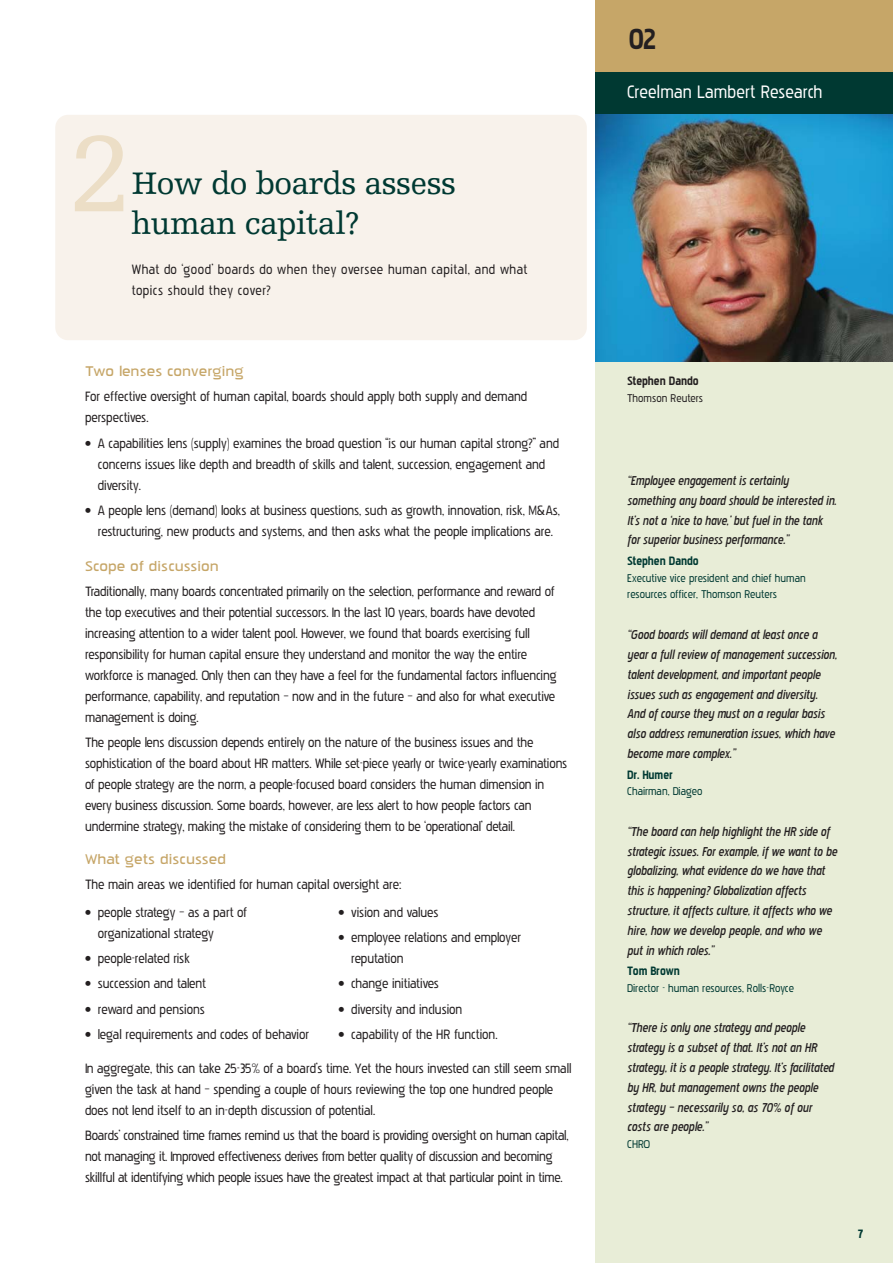
<style>
.page{position:relative;width:893px;height:1263px;background:#fff}
.page>*{position:absolute;margin:0;border:0;box-sizing:border-box;transform-origin:0 0}
.t1{font:114px "Humanist Slabserif 712 BT";color:#ecdec6}
.t2{font:700 36px "Pakenham Rg";color:#231f20}
.t3{font:33px/39.6px "Humanist Slabserif 712 BT";letter-spacing:-.01em;color:#003932}
.t4{font:24px "Pakenham Rg";letter-spacing:.005em;color:#fff}
.t5{font:18px/21px "Pakenham Rg";letter-spacing:-.01em;color:#231f20}
.t6{font:18px/21.6px "Pakenham Rg";letter-spacing:.025em;color:#231f20}
.t7{font:18px "Pakenham Xp Bk";color:#c6a668}
.t8{font:italic 16.5px/19.8px "Pakenham Bk";color:#231f20}
.t9{font:15px/16.5px "Pakenham Rg";color:#003932}
.t10{font:700 15px "Pakenham Rg";color:#003932}
.t11{font:15px "Pakenham Rg";color:#231f20}
.t12{font:700 15px "Pakenham Rg";color:#231f20}
</style>
<div class="page">
<div style="left:595px;top:0;width:298px;height:1263px;background:#e8edd7"></div>
<div style="left:595px;top:0;width:298px;height:72px;background:#c6a668"></div>
<div style="left:595px;top:72px;width:298px;height:43px;background:#003932"></div>
<div style="left:55px;top:115px;width:532px;height:225px;background:#f8f2eb;border-radius:13px"></div>
<img style="left:595px;top:115px;width:298px;height:246px">
<h1 class="t1" style="left:68px;top:129px;width:65px">2</h1>
<h3 class="t3" style="left:132px;top:166px;width:326px">How do boards assess human capital?</h3>
<p class="t6" style="left:132px;top:257px;width:397px">What do ‘good’ boards do when they oversee human capital, and what topics should they cover?</p>
<p class="t7" style="left:85px;top:359px;width:160px">Two lenses converging</p>
<p class="t5" style="left:85px;top:385px;width:444px">For effective oversight of human capital, boards should apply both supply and demand perspectives.</p>
<p class="t5" style="left:98px;top:431px;width:463px;text-indent:-13px">• A capabilities lens (supply) examines the broad question “is our human capital strong?” and concerns issues like depth and breadth of skills and talent, succession, engagement and diversity.</p>
<p class="t5" style="left:85px;top:498px;width:476px;text-align:center">• A people lens (demand) looks at business questions, such as growth, innovation, risk, M&amp;As, restructuring, new products and systems, and then asks what the people implications are.</p>
<p class="t7" style="left:85px;top:554px;width:135px">Scope of discussion</p>
<p class="t5" style="left:85px;top:579px;width:473px">Traditionally, many boards concentrated primarily on the selection, performance and reward of the top executives and their potential successors. In the last 10 years, boards have devoted increasing attention to a wider talent pool. However, we found that boards exercising full responsibility for human capital ensure they understand and monitor the way the entire workforce is managed. Only then can they have a feel for the fundamental factors influencing performance, capability, and reputation – now and in the future – and also for what executive management is doing.</p>
<p class="t5" style="left:85px;top:730px;width:484px">The people lens discussion depends entirely on the nature of the business issues and the sophistication of the board about HR matters. While set-piece yearly or twice-yearly examinations of people strategy are the norm, a people-focused board considers the human dimension in every business discussion. Some boards, however, are less alert to how people factors can undermine strategy, making the mistake of considering them to be ‘operational’ detail.</p>
<p class="t7" style="left:85px;top:847px;width:143px">What gets discussed</p>
<p class="t5" style="left:85px;top:873px;width:318px">The main areas we identified for human capital oversight are:</p>
<p class="t5" style="left:98px;top:900px;width:151px;text-indent:-13px">• people strategy – as a part of organizational strategy</p>
<p class="t5" style="left:85px;top:946px;width:106px">• people-related risk</p>
<p class="t5" style="left:85px;top:971px;width:123px">• succession and talent</p>
<p class="t5" style="left:85px;top:997px;width:121px">• reward and pensions</p>
<p class="t5" style="left:85px;top:1022px;width:226px">• legal requirements and codes of behavior</p>
<p class="t5" style="left:339px;top:900px;width:101px">• vision and values</p>
<p class="t5" style="left:351px;top:925px;width:172px;text-indent:-13px">• employee relations and employer reputation</p>
<p class="t5" style="left:339px;top:971px;width:102px">• change initiatives</p>
<p class="t5" style="left:339px;top:997px;width:125px">• diversity and inclusion</p>
<p class="t5" style="left:85px;top:1016px;width:488px;line-height:33.9px;text-indent:253px">• capability of the HR function.<br>In aggregate, this can take 25-35% of a board’s time. Yet the hours invested can still seem small</p>
<p class="t5" style="left:85px;top:1077px;width:470px">given the task at hand – spending a couple of hours reviewing the top one hundred people does not lend itself to an in-depth discussion of potential.</p>
<p class="t5" style="left:85px;top:1123px;width:485px">Boards’ constrained time frames remind us that the board is providing oversight on human capital, not managing it. Improved effectiveness derives from better quality of discussion and becoming skillful at identifying which people issues have the greatest impact at that particular point in time.</p>
<h2 class="t2" style="left:628px;top:15px;width:30px">02</h2>
<h3 class="t4" style="left:627px;top:76px;width:197px">Creelman Lambert Research</h3>
<p class="t12" style="left:627px;top:371px;width:73px">Stephen Dando</p>
<p class="t11" style="left:627px;top:388px;width:77px">Thomson Reuters</p>
<p class="t8" style="left:627px;top:469px;width:211px">“Employee engagement is certainly something any board should be interested in.<br>It’s not a ‘nice to have,’ but fuel in the tank for superior business performance.”</p>
<p class="t10" style="left:627px;top:551px;width:73px">Stephen Dando</p>
<p class="t9" style="left:627px;top:568px;width:180px">Executive vice president and chief human resources officer, Thomson Reuters</p>
<p class="t8" style="left:627px;top:624px;width:211px">“Good boards will demand at least once a year a full review of management succession, talent development, and important people issues such as engagement and diversity.<br>And of course they must on a regular basis also address remuneration issues, which have become more complex.”</p>
<p class="t10" style="left:627px;top:765px;width:47px">Dr. Humer</p>
<p class="t9" style="left:627px;top:782px;width:77px">Chairman, Diageo</p>
<p class="t8" style="left:627px;top:820px;width:211px">“The board can help highlight the HR side of strategic issues. For example, if we want to be globalizing, what evidence do we have that this is happening? Globalization affects structure, it affects culture, it affects who we hire, how we develop people, and who we put in which roles.”</p>
<p class="t10" style="left:627px;top:961px;width:54px">Tom Brown</p>
<p class="t9" style="left:627px;top:978px;width:168px">Director - human resources, Rolls-Royce</p>
<p class="t8" style="left:627px;top:1017px;width:208px">“There is only one strategy and people strategy is a subset of that. It’s not an HR strategy, it is a people strategy. It’s facilitated by HR, but management owns the people strategy – necessarily so, as 70% of our costs are people.”</p>
<p class="t9" style="left:627px;top:1134px;width:25px">CHRO</p>
<p class="t10" style="left:858px;top:1224px;width:7px">7</p>
</div>
